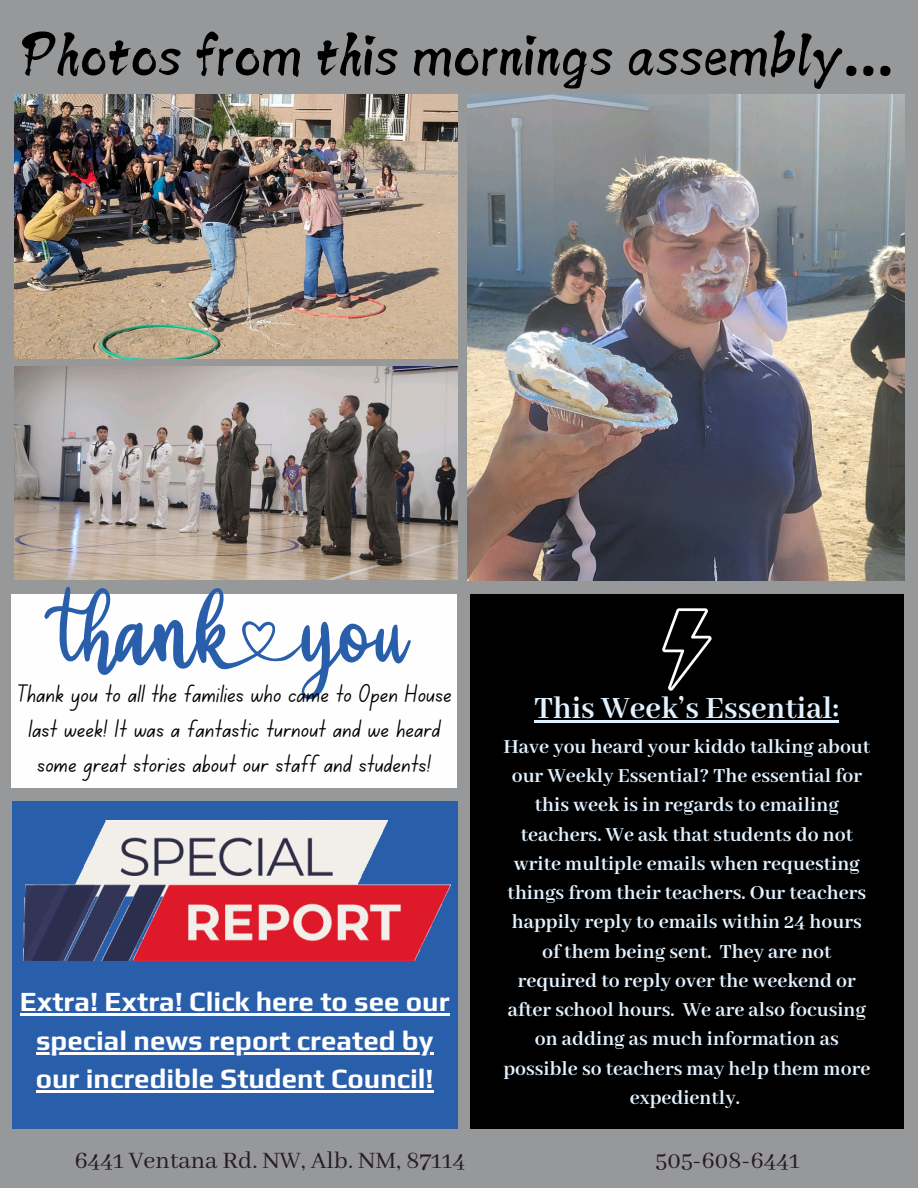
<style>
.page{position:relative;width:918px;height:1188px;background:#97989a}
.page>*{position:absolute;margin:0;border:0;box-sizing:border-box;transform-origin:0 0}
.t1{font:67.5px "Canva Shadow Stream Latin";color:#000}
.t2{font:700 33.75px "Abhaya Libre";color:#e3f2ff}
.t3{font:700 27.6px/38.2px "Play";color:#fff}
.t4{font:26.25px "Abhaya Libre";color:#291b25}
.t5{font:25.5px/34.8px "Canva School Font";color:#000;text-align:center}
.t6{font:700 21.75px/29.2px "Abhaya Libre";color:#e3f2ff;text-align:center}
</style>
<div class="page">
<div style="left:12px;top:594px;width:445px;height:194px;background:#fefefe"></div>
<div style="left:12px;top:801px;width:445px;height:327px;background:#295eab"></div>
<hr style="left:20px;top:1014px;width:430px;height:2px;background:#fff">
<hr style="left:36px;top:1052px;width:397px;height:2px;background:#fff">
<hr style="left:36px;top:1090px;width:398px;height:2px;background:#fff">
<div style="left:470px;top:594px;width:434px;height:534px;background:#000"></div>
<svg style="left:662px;top:608px;width:50px;height:83px"></svg>
<svg style="left:44px;top:587px;width:367px;height:112px"></svg>
<img style="left:23px;top:821px;width:428px;height:139px">
<img style="left:468px;top:95px;width:436px;height:486px">
<img style="left:14px;top:95px;width:443px;height:263px">
<img style="left:14px;top:366px;width:443px;height:214px">
<hr style="left:535px;top:720px;width:304px;height:2px;background:#e3f2ff">
<h2 class="t1" style="left:20px;top:21px;width:875px">Photos from this mornings assembly...</h2>
<p class="t5" style="left:17px;top:679px;width:436px">Thank you to all the families who came to Open House last week! It was a fantastic turnout and we heard some great stories about our staff and students!</p>
<h1 class="t3" style="left:20px;top:982px;width:431px">Extra! Extra! Click here to see our</h1>
<p class="t3" style="left:36px;top:1021px;width:399px">special news report created by our incredible Student Council!</p>
<p class="t2" style="left:535px;top:690px;width:306px">This Week’s Essential:</p>
<p class="t6" style="left:503px;top:733px;width:369px">Have you heard your kiddo talking about our Weekly Essential? The essential for this week is in regards to emailing teachers. We ask that students do not write multiple emails when requesting things from their teachers. Our teachers happily reply to emails within 24 hours of them being sent. They are not required to reply over the weekend or after school hours. We are also focusing on adding as much information as possible so teachers may help them more expediently.</p>
<h3 class="t4" style="left:75px;top:1146px;width:392px">6441 Ventana Rd. NW, Alb. NM, 87114</h3>
<h3 class="t4" style="left:655px;top:1146px;width:146px">505-608-6441</h3>
</div>
